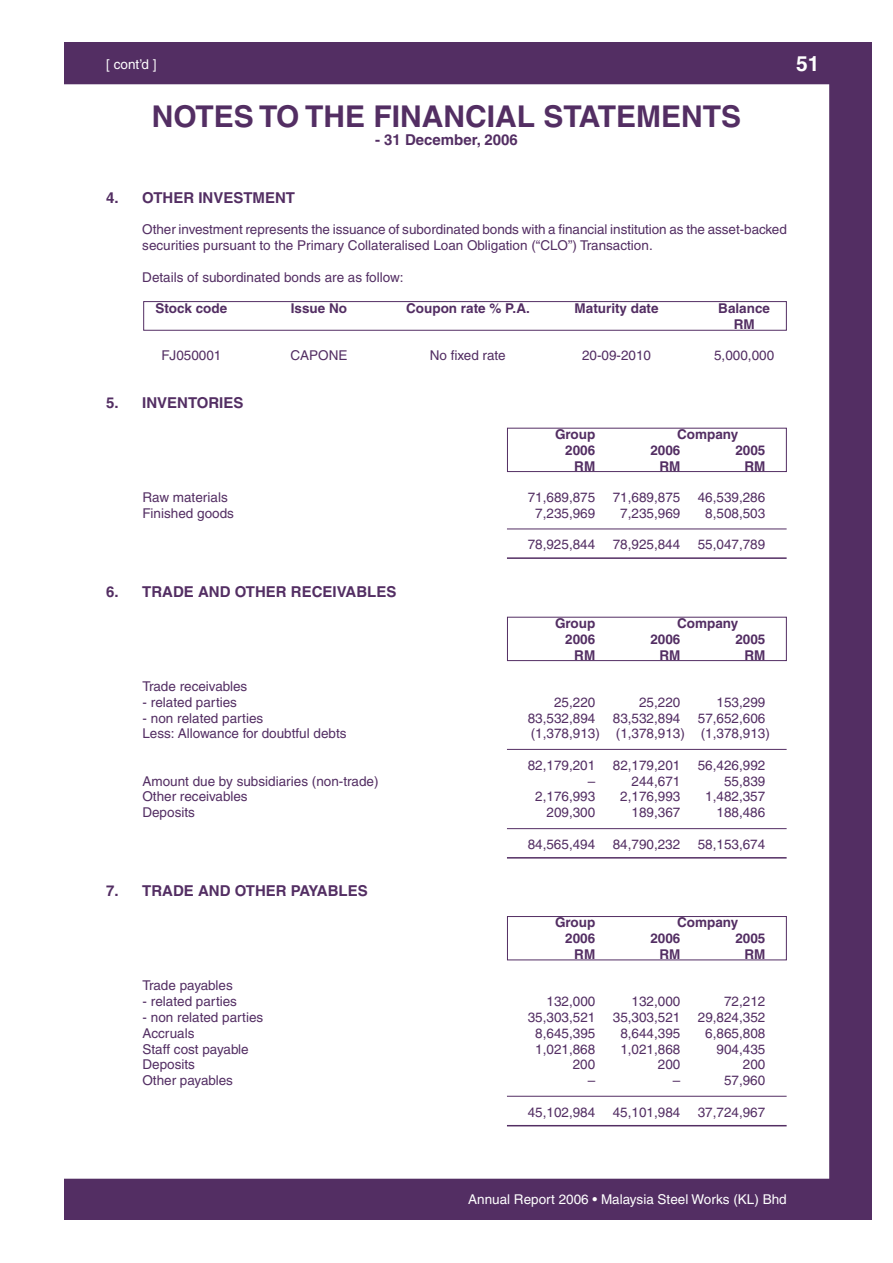
<style>
.page{position:relative;width:893px;height:1263px;background:#fff}
.page>*{position:absolute;margin:0;border:0;box-sizing:border-box;transform-origin:0 0}
.t1{font:700 30px "Helvetica";color:#532e63}
.t2{font:700 21px "Helvetica";color:#fff}
.t3{font:700 15px "Helvetica";color:#532e63}
.t4{font:13.5px/15.8px "Helvetica";color:#532e63}
.t5{font:700 13.5px/15.8px "Helvetica";color:#532e63;text-align:center}
.t6{font:13.5px "Helvetica";color:#fff}
</style>
<div class="page">
<div style="left:64px;top:43px;width:808px;height:1177px;background:#532e63"></div>
<div style="left:40px;top:85px;width:788px;height:1093px;background:#fff"></div>
<div style="left:143px;top:301px;width:644px;height:30px;border:1px solid #532e63"></div>
<div style="left:507px;top:428px;width:280px;height:44px;border:1px solid #532e63"></div>
<hr style="left:507px;top:529px;width:280px;height:1px;background:#532e63">
<hr style="left:507px;top:557px;width:280px;height:2px;background:#532e63">
<div style="left:507px;top:617px;width:280px;height:44px;border:1px solid #532e63"></div>
<hr style="left:507px;top:828px;width:280px;height:1px;background:#532e63">
<hr style="left:507px;top:857px;width:280px;height:1px;background:#532e63">
<hr style="left:507px;top:749px;width:280px;height:1px;background:#532e63">
<div style="left:507px;top:916px;width:280px;height:44px;border:1px solid #532e63"></div>
<hr style="left:507px;top:1096px;width:280px;height:1px;background:#532e63">
<hr style="left:507px;top:1125px;width:280px;height:1px;background:#532e63">
<p class="t6" style="left:106px;top:56px;width:52px">[ cont’d ]</p>
<h1 class="t1" style="left:152px;top:98px;width:21px">notes</h1>
<h1 class="t1" style="left:259px;top:98px;width:67px">to the</h1>
<h1 class="t1" style="left:373px;top:98px;width:37px">financia</h1>
<h1 class="t1" style="left:517px;top:98px;width:46px">l state</h1>
<h1 class="t1" style="left:636px;top:98px;width:46px">ments</h1>
<p class="t3" style="left:375px;top:130px;width:144px">- 31 December, 2006</p>
<h2 class="t2" style="left:796px;top:51px;width:25px">51</h2>
<p class="t3" style="left:106px;top:188px;width:190px">4. OTHER INVESTMENT</p>
<p class="t4" style="left:142px;top:222px;width:646px">Other investment represents the issuance of subordinated bonds with a financial institution as the asset-backed securities pursuant to the Primary Collateralised Loan Obligation (“CLO”) Transaction.</p>
<p class="t4" style="left:142px;top:269px;width:263px">Details of subordinated bonds are as follow:</p>
<p class="t5" style="left:155px;top:300px;width:73px">Stock code</p>
<p class="t5" style="left:291px;top:300px;width:58px">Issue No</p>
<p class="t5" style="left:406px;top:300px;width:152px">Coupon rate % P.A. M</p>
<p class="t5" style="left:586px;top:300px;width:74px">aturity date</p>
<p class="t5" style="left:718px;top:300px;width:53px">Balance<br>RM</p>
<p class="t4" style="left:161px;top:348px;width:62px">FJ050001</p>
<p class="t4" style="left:290px;top:348px;width:59px">CAPONE</p>
<p class="t4" style="left:430px;top:348px;width:77px">No fixed rate</p>
<p class="t4" style="left:582px;top:348px;width:71px">20-09-2010</p>
<p class="t4" style="left:714px;top:348px;width:62px">5,000,000</p>
<p class="t3" style="left:106px;top:393px;width:139px">5. INVENTORIES</p>
<p class="t5" style="left:555px;top:426px;width:42px">Group</p>
<p class="t5" style="left:677px;top:426px;width:63px">Company</p>
<p class="t5" style="left:565px;top:442px;width:32px">2006</p>
<p class="t5" style="left:650px;top:442px;width:32px">2006</p>
<p class="t5" style="left:735px;top:442px;width:32px">2005</p>
<p class="t5" style="left:574px;top:458px;width:16px">RM</p>
<p class="t5" style="left:659px;top:458px;width:16px">RM</p>
<p class="t5" style="left:744px;top:458px;width:21px">RM</p>
<p class="t4" style="left:142px;top:489px;width:87px">Raw materials</p>
<p class="t4" style="left:528px;top:489px;width:69px">71,689,875</p>
<p class="t4" style="left:613px;top:489px;width:69px">71,689,875</p>
<p class="t4" style="left:698px;top:489px;width:69px">46,539,286</p>
<p class="t4" style="left:142px;top:505px;width:93px">Finished goods</p>
<p class="t4" style="left:535px;top:505px;width:62px">7,235,969</p>
<p class="t4" style="left:620px;top:505px;width:62px">7,235,969</p>
<p class="t4" style="left:705px;top:505px;width:62px">8,508,503</p>
<p class="t4" style="left:528px;top:537px;width:69px">78,925,844</p>
<p class="t4" style="left:613px;top:537px;width:69px">78,925,844</p>
<p class="t4" style="left:698px;top:537px;width:69px">55,047,789</p>
<p class="t3" style="left:106px;top:582px;width:292px">6. TRADE AND OTHER RECEIVABLES</p>
<p class="t5" style="left:555px;top:615px;width:42px">Group</p>
<p class="t5" style="left:677px;top:615px;width:63px">Company</p>
<p class="t5" style="left:565px;top:631px;width:32px">2006</p>
<p class="t5" style="left:650px;top:631px;width:32px">2006</p>
<p class="t5" style="left:735px;top:631px;width:32px">2005</p>
<p class="t5" style="left:574px;top:647px;width:16px">RM</p>
<p class="t5" style="left:659px;top:647px;width:16px">RM</p>
<p class="t5" style="left:744px;top:647px;width:21px">RM</p>
<p class="t4" style="left:142px;top:678px;width:106px">Trade receivables</p>
<p class="t4" style="left:142px;top:694px;width:96px">- related parties</p>
<p class="t4" style="left:554px;top:694px;width:43px">25,220</p>
<p class="t4" style="left:639px;top:694px;width:43px">25,220</p>
<p class="t4" style="left:717px;top:694px;width:50px">153,299</p>
<p class="t4" style="left:142px;top:710px;width:122px">- non related parties</p>
<p class="t4" style="left:528px;top:710px;width:69px">83,532,894</p>
<p class="t4" style="left:613px;top:710px;width:69px">83,532,894</p>
<p class="t4" style="left:698px;top:710px;width:69px">57,652,606</p>
<p class="t4" style="left:142px;top:726px;width:206px">Less: Allowance for doubtful debts</p>
<p class="t4" style="left:531px;top:726px;width:241px">(1,378,913) (1,378,913) (1,378,913)</p>
<p class="t4" style="left:528px;top:757px;width:69px">82,179,201</p>
<p class="t4" style="left:613px;top:757px;width:69px">82,179,201</p>
<p class="t4" style="left:698px;top:757px;width:69px">56,426,992</p>
<p class="t4" style="left:142px;top:773px;width:238px">Amount due by subsidiaries (non-trade)</p>
<p class="t4" style="left:588px;top:773px;width:9px">–</p>
<p class="t4" style="left:632px;top:773px;width:50px">244,671</p>
<p class="t4" style="left:724px;top:773px;width:43px">55,839</p>
<p class="t4" style="left:142px;top:789px;width:107px">Other receivables</p>
<p class="t4" style="left:535px;top:789px;width:62px">2,176,993</p>
<p class="t4" style="left:620px;top:789px;width:62px">2,176,993</p>
<p class="t4" style="left:705px;top:789px;width:62px">1,482,357</p>
<p class="t4" style="left:142px;top:804px;width:54px">Deposits</p>
<p class="t4" style="left:546px;top:804px;width:50px">209,300</p>
<p class="t4" style="left:632px;top:804px;width:50px">189,367</p>
<p class="t4" style="left:716px;top:804px;width:50px">188,486</p>
<p class="t4" style="left:528px;top:836px;width:69px">84,565,494</p>
<p class="t4" style="left:613px;top:836px;width:69px">84,790,232</p>
<p class="t4" style="left:698px;top:836px;width:69px">58,153,674</p>
<p class="t3" style="left:106px;top:881px;width:263px">7. TRADE AND OTHER PAYABLES</p>
<p class="t5" style="left:555px;top:915px;width:42px">Group</p>
<p class="t5" style="left:677px;top:915px;width:63px">Company</p>
<p class="t5" style="left:565px;top:930px;width:32px">2006</p>
<p class="t5" style="left:650px;top:930px;width:32px">2006</p>
<p class="t5" style="left:735px;top:930px;width:32px">2005</p>
<p class="t5" style="left:574px;top:946px;width:16px">RM</p>
<p class="t5" style="left:659px;top:946px;width:16px">RM</p>
<p class="t5" style="left:744px;top:946px;width:21px">RM</p>
<p class="t4" style="left:142px;top:978px;width:92px">Trade payables</p>
<p class="t4" style="left:142px;top:993px;width:96px">- related parties</p>
<p class="t4" style="left:547px;top:993px;width:50px">132,000</p>
<p class="t4" style="left:632px;top:993px;width:50px">132,000</p>
<p class="t4" style="left:724px;top:993px;width:43px">72,212</p>
<p class="t4" style="left:142px;top:1009px;width:122px">- non related parties</p>
<p class="t4" style="left:528px;top:1009px;width:69px">35,303,521</p>
<p class="t4" style="left:613px;top:1009px;width:69px">35,303,521</p>
<p class="t4" style="left:698px;top:1009px;width:69px">29,824,352</p>
<p class="t4" style="left:142px;top:1025px;width:53px">Accruals</p>
<p class="t4" style="left:535px;top:1025px;width:62px">8,645,395</p>
<p class="t4" style="left:620px;top:1025px;width:62px">8,644,395</p>
<p class="t4" style="left:705px;top:1025px;width:62px">6,865,808</p>
<p class="t4" style="left:142px;top:1041px;width:108px">Staff cost payable</p>
<p class="t4" style="left:535px;top:1041px;width:62px">1,021,868</p>
<p class="t4" style="left:620px;top:1041px;width:62px">1,021,868</p>
<p class="t4" style="left:717px;top:1041px;width:50px">904,435</p>
<p class="t4" style="left:142px;top:1056px;width:54px">Deposits</p>
<p class="t4" style="left:573px;top:1056px;width:24px">200</p>
<p class="t4" style="left:658px;top:1056px;width:24px">200</p>
<p class="t4" style="left:743px;top:1056px;width:24px">200</p>
<p class="t4" style="left:142px;top:1072px;width:92px">Other payables</p>
<p class="t4" style="left:588px;top:1072px;width:9px">–</p>
<p class="t4" style="left:673px;top:1072px;width:9px">–</p>
<p class="t4" style="left:724px;top:1072px;width:43px">57,960</p>
<p class="t4" style="left:528px;top:1104px;width:69px">45,102,984</p>
<p class="t4" style="left:613px;top:1104px;width:69px">45,101,984</p>
<p class="t4" style="left:698px;top:1104px;width:69px">37,724,967</p>
<p class="t6" style="left:468px;top:1191px;width:320px">Annual Report 2006 • Malaysia Steel Works (KL) Bhd</p>
</div>
